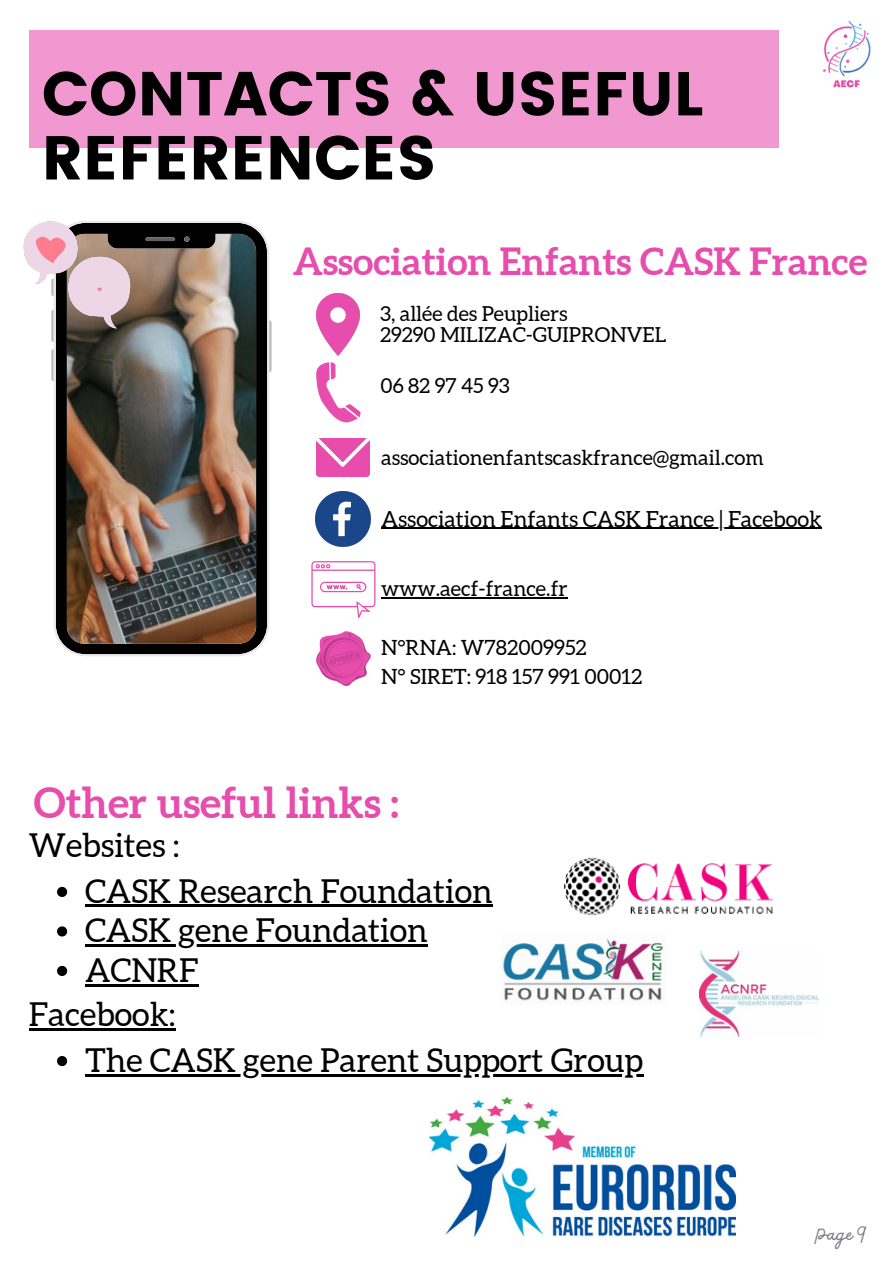
<style>
.page{position:relative;width:893px;height:1264px;background:#fff}
.page>*{position:absolute;margin:0;border:0;box-sizing:border-box;transform-origin:0 0}
.t1{font:61.8px/64.1px "Poppins";color:#000}
.t2{font:700 42px "Aleo";color:#e64dad}
.t3{font:700 37.5px "Aleo";color:#e64dad}
.t4{font:33px "Aleo";color:#000}
.t5{font:24px "Bellaboo";color:#7e7b87}
.t6{font:22.2px "Aleo";color:#000}
.t7{font:21px "Aleo";color:#000}
.t8{font:20.7px "Aleo";color:#000}
</style>
<div class="page">
<div style="left:29px;top:30px;width:749px;height:117px;background:#f098cf"></div>
<svg style="left:51px;top:330px;width:3px;height:12px"></svg>
<svg style="left:51px;top:349px;width:3px;height:32px"></svg>
<svg style="left:269px;top:320px;width:2px;height:52px"></svg>
<img style="left:54px;top:221px;width:215px;height:435px">
<img style="left:317px;top:293px;width:42px;height:62px">
<svg style="left:316px;top:362px;width:45px;height:61px"></svg>
<img style="left:317px;top:438px;width:52px;height:38px">
<img style="left:23px;top:221px;width:109px;height:109px">
<img style="left:316px;top:491px;width:55px;height:55px">
<img style="left:564px;top:857px;width:209px;height:59px">
<img style="left:503px;top:938px;width:161px;height:63px">
<svg style="left:311px;top:561px;width:64px;height:57px"></svg>
<img style="left:823px;top:20px;width:48px;height:68px">
<svg style="left:316px;top:631px;width:55px;height:55px"></svg>
<img style="left:699px;top:950px;width:119px;height:87px">
<hr style="left:381px;top:528px;width:441px;height:1px;background:#000">
<svg style="left:57px;top:886px;width:10px;height:11px"></svg>
<hr style="left:85px;top:904px;width:407px;height:3px;background:#000">
<svg style="left:57px;top:926px;width:10px;height:10px"></svg>
<hr style="left:85px;top:944px;width:343px;height:2px;background:#000">
<svg style="left:57px;top:965px;width:10px;height:11px"></svg>
<hr style="left:85px;top:983px;width:113px;height:3px;background:#000">
<svg style="left:57px;top:1056px;width:10px;height:10px"></svg>
<hr style="left:85px;top:1073px;width:558px;height:3px;background:#000">
<hr style="left:29px;top:1027px;width:146px;height:3px;background:#000">
<hr style="left:381px;top:597px;width:186px;height:1px;background:#000">
<img style="left:429px;top:1097px;width:306px;height:138px">
<p class="t1" style="left:42px;top:62px;width:663px">CONTACTS &amp; USEFUL<br>REFERENCES</p>
<p class="t3" style="left:293px;top:239px;width:576px">Association Enfants CASK France</p>
<p class="t8" style="left:380px;top:302px;width:189px">3, allée des Peupliers</p>
<p class="t8" style="left:380px;top:323px;width:288px">29290 MILIZAC-GUIPRONVEL</p>
<p class="t8" style="left:380px;top:374px;width:131px">06 82 97 45 93</p>
<p class="t8" style="left:381px;top:445px;width:384px">associationenfantscaskfrance@gmail.com</p>
<p class="t6" style="left:381px;top:506px;width:442px">Association Enfants CASK France | Facebook</p>
<p class="t7" style="left:381px;top:577px;width:188px">www.aecf-france.fr</p>
<p class="t7" style="left:381px;top:635px;width:207px">N°RNA: W782009952</p>
<p class="t7" style="left:381px;top:664px;width:263px">N° SIRET: 918 157 991 00012</p>
<p class="t2" style="left:34px;top:778px;width:366px">Other useful links :</p>
<p class="t4" style="left:29px;top:826px;width:152px">Websites :</p>
<p class="t4" style="left:85px;top:872px;width:409px">CASK Research Foundation</p>
<p class="t4" style="left:85px;top:911px;width:344px">CASK gene Foundation</p>
<p class="t4" style="left:85px;top:951px;width:115px">ACNRF</p>
<p class="t4" style="left:29px;top:995px;width:148px">Facebook:</p>
<p class="t4" style="left:85px;top:1041px;width:559px">The CASK gene Parent Support Group</p>
<p class="t5" style="left:816px;top:1218px;width:53px">Page 9</p>
</div>
